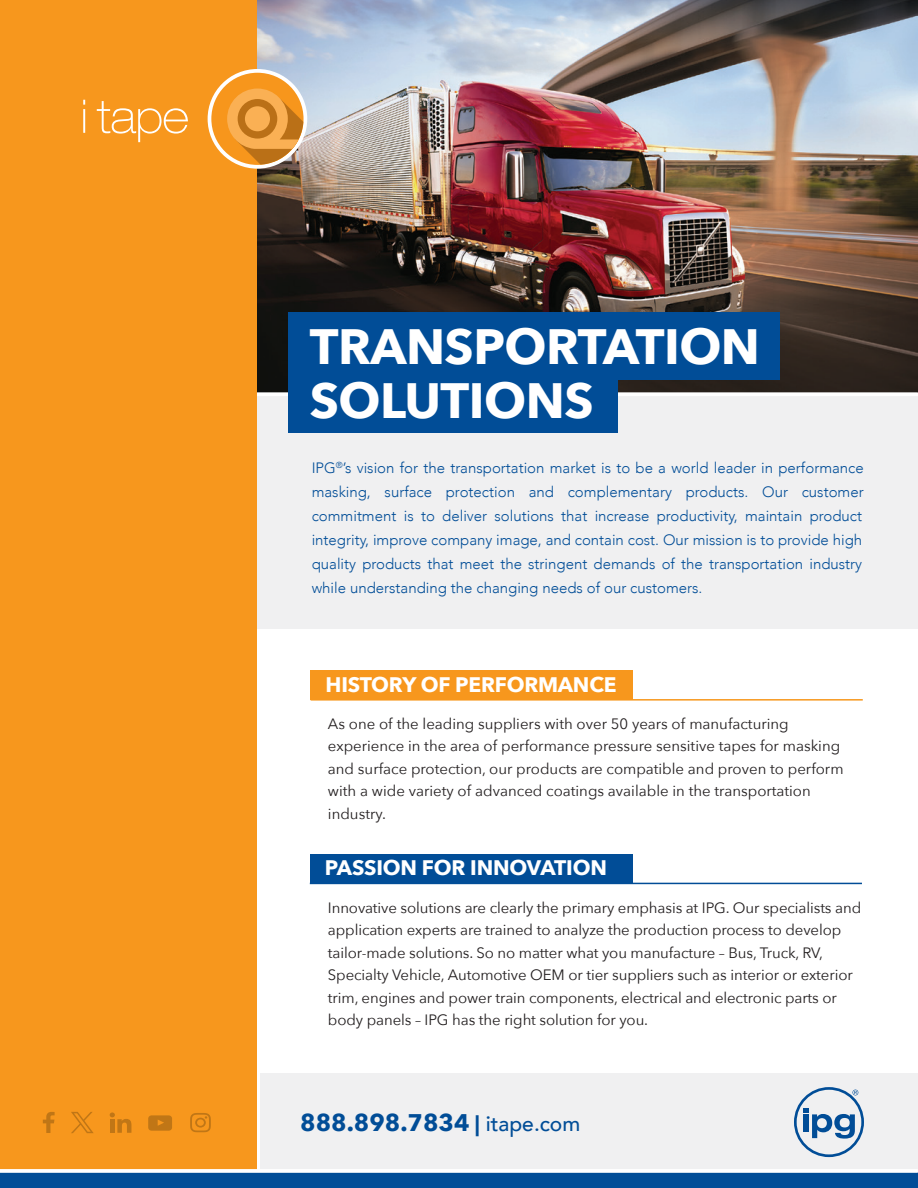
<style>
.page{position:relative;width:918px;height:1188px;background:#fff}
.page>*{position:absolute;margin:0;border:0;box-sizing:border-box;transform-origin:0 0}
.t1{font:700 49.5px/54px "Avenir Next";letter-spacing:-.01em;color:#fff}
.t2{font:700 24px "Avenir Next";color:#014d97}
.t3{font:700 21px "Avenir Next";letter-spacing:-.01em;color:#fff}
.t4{font:15px/22.5px "Avenir Next";letter-spacing:-.005em;color:#231f20}
.t5{font:300 15px/24px "Avenir";color:#014d97;text-align:justify}
.s1{font-size:21px}
.s2{font-family:"Avenir";font-weight:500;font-size:21px}
</style>
<div class="page">
<img style="left:257px;top:0;width:661px;height:392px">
<div style="left:257px;top:396px;width:661px;height:233px;background:#eeeeef"></div>
<svg style="left:257px;top:392px;width:661px;height:1px"></svg>
<div style="left:260px;top:1073px;width:658px;height:98px;background:#eeeeef"></div>
<div style="left:0;top:1073px;width:257px;height:98px;background:#f7971d"></div>
<div style="left:0;top:1173px;width:918px;height:15px;background:#014d97"></div>
<svg style="left:0;top:1169px;width:918px;height:4px"></svg>
<div style="left:0;top:0;width:257px;height:1088px;background:#f7971d"></div>
<div style="left:310px;top:671px;width:323px;height:29px;background:#f7971d"></div>
<hr style="left:311px;top:699px;width:552px;height:2px;background:#f7971d">
<div style="left:310px;top:854px;width:323px;height:29px;background:#014d97"></div>
<hr style="left:310px;top:883px;width:552px;height:1px;background:#014d97">
<div style="left:288px;top:376px;width:330px;height:57px;background:#014d97"></div>
<div style="left:288px;top:312px;width:492px;height:67px;background:#014d97"></div>
<div style="left:208px;top:69px;width:99px;height:100px;background:#fff;border-radius:50%"></div>
<div style="left:211px;top:73px;width:93px;height:92px;background:#f7961c;border-radius:46px"></div>
<svg style="left:227px;top:89px;width:77px;height:76px"></svg>
<hr style="left:83px;top:109px;width:2px;height:24px;background:#fff">
<svg style="left:97px;top:101px;width:91px;height:41px"></svg>
<svg style="left:794px;top:1087px;width:70px;height:70px"></svg>
<svg style="left:43px;top:1112px;width:12px;height:21px"></svg>
<svg style="left:110px;top:1112px;width:21px;height:21px"></svg>
<svg style="left:148px;top:1115px;width:24px;height:16px"></svg>
<svg style="left:190px;top:1113px;width:21px;height:19px"></svg>
<svg style="left:71px;top:1112px;width:23px;height:21px"></svg>
<p class="t1" style="left:310px;top:319px;width:452px">TRANSPORTATION<br>SOLUTIONS</p>
<p class="t5" style="left:312px;top:456px;width:554px">IPG<sup>®</sup>’s vision for the transportation market is to be a world leader in performance masking, surface protection and complementary products. Our customer commitment is to deliver solutions that increase productivity, maintain product integrity, improve company image, and contain cost. Our mission is to provide high quality products that meet the stringent demands of the transportation industry while understanding the changing needs of our customers.</p>
<p class="t3" style="left:326px;top:666px;width:292px">HISTORY OF PERFORMANCE</p>
<p class="t4" style="left:328px;top:712px;width:517px">As one of the leading suppliers with over 50 years of manufacturing experience in the area of performance pressure sensitive tapes for masking and surface protection, our products are compatible and proven to perform with a wide variety of advanced coatings available in the transportation industry.</p>
<p class="t3" style="left:325px;top:850px;width:283px">PASSION FOR INNOVATION</p>
<p class="t4" style="left:328px;top:895px;width:535px">Innovative solutions are clearly the primary emphasis at IPG. Our specialists and application experts are trained to analyze the production process to develop tailor-made solutions. So no matter what you manufacture – Bus, Truck, RV, Specialty Vehicle, Automotive OEM or tier suppliers such as interior or exterior trim, engines and power train components, electrical and electronic parts or body panels – IPG has the right solution for you.</p>
<p class="t2" style="left:300px;top:1102px;width:282px">888.898.7834 <span class="s1">|</span> <span class="s2">itape.com</span></p>
</div>
